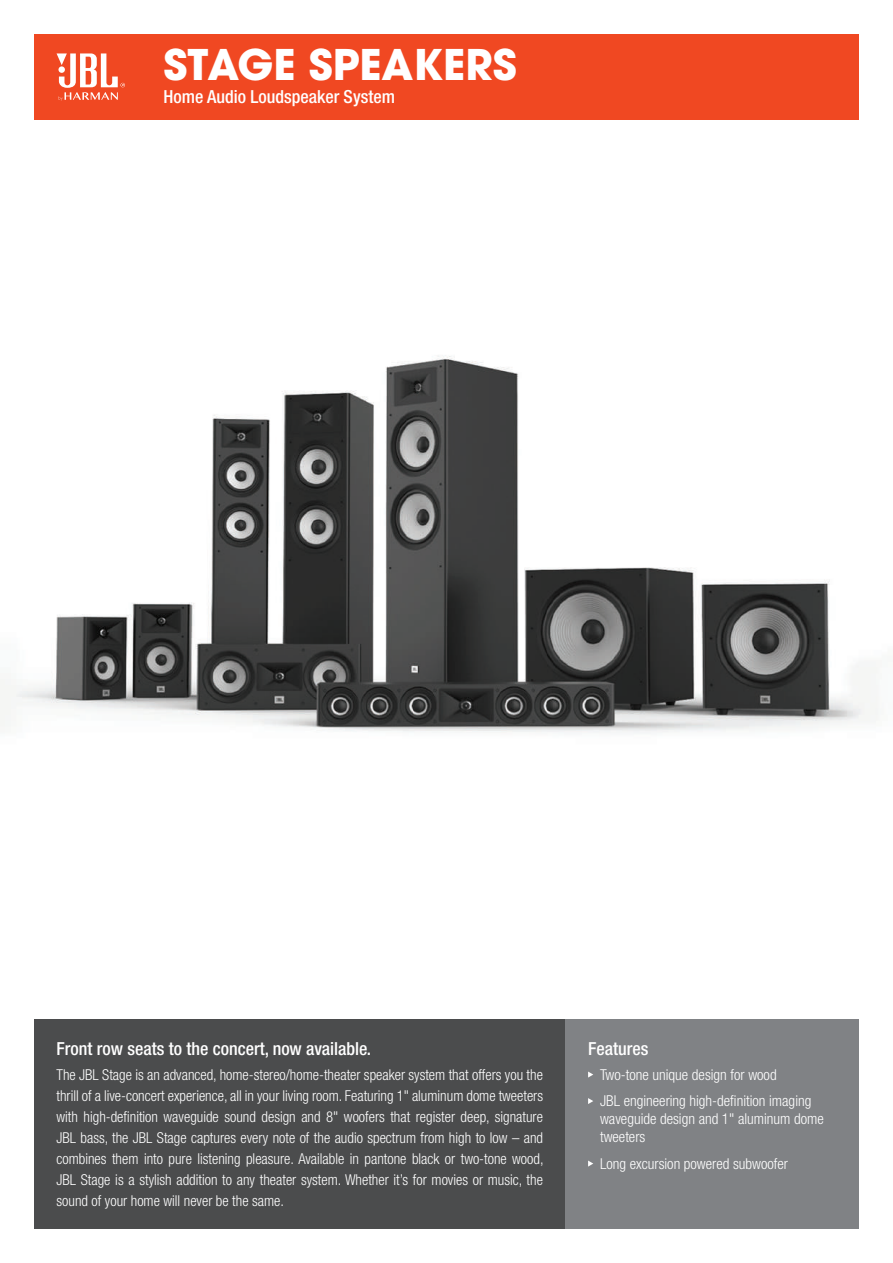
<style>
.page{position:relative;width:893px;height:1263px;background:#fff}
.page>*{position:absolute;margin:0;border:0;box-sizing:border-box;transform-origin:0 0}
.t1{font:700 42px "Avant Garde";color:#fff}
.t2{font:500 condensed 18px "Helvetica Neue LT Pro";color:#fff}
.t3{font:300 condensed 15px/21px "Helvetica Neue LT Pro";color:#fff}
</style>
<div class="page">
<img style="left:0;top:356px;width:878px;height:377px">
<div style="left:34px;top:34px;width:825px;height:85px;background:#f04822"></div>
<div style="left:34px;top:1020px;width:532px;height:209px;background:#4b4c4d"></div>
<div style="left:566px;top:1020px;width:293px;height:209px;background:#808285"></div>
<svg style="left:588px;top:1071px;width:5px;height:6px"></svg>
<svg style="left:588px;top:1098px;width:5px;height:6px"></svg>
<svg style="left:588px;top:1160px;width:5px;height:6px"></svg>
<svg style="left:57px;top:53px;width:68px;height:48px"></svg>
<h1 class="t1" style="left:163px;top:38px;width:355px">STAGE SPEAKERS</h1>
<p class="t2" style="left:163px;top:86px;width:233px">Home Audio Loudspeaker System</p>
<p class="t2" style="left:57px;top:1038px;width:316px">Front row seats to the concert, now available.</p>
<p class="t3" style="left:57px;top:1064px;width:488px;text-align:justify">The JBL Stage is an advanced, home-stereo/home-theater speaker system that offers you the thrill of a live-concert experience, all in your living room. Featuring 1" aluminum dome tweeters with high-definition waveguide sound design and 8" woofers that register deep, signature JBL bass, the JBL Stage captures every note of the audio spectrum from high to low – and combines them into pure listening pleasure. Available in pantone black or two-tone wood, JBL Stage is a stylish addition to any theater system. Whether it’s for movies or music, the sound of your home will never be the same.</p>
<p class="t2" style="left:588px;top:1038px;width:62px">Features</p>
<p class="t3" style="left:600px;top:1061px;width:213px;line-height:26.5px">Two-tone unique design for wood<br>JBL engineering high-definition imaging</p>
<p class="t3" style="left:600px;top:1110px;width:225px;line-height:18px">waveguide design and 1" aluminum dome tweeters</p>
<p class="t3" style="left:600px;top:1153px;width:189px">Long excursion powered subwoofer</p>
</div>
